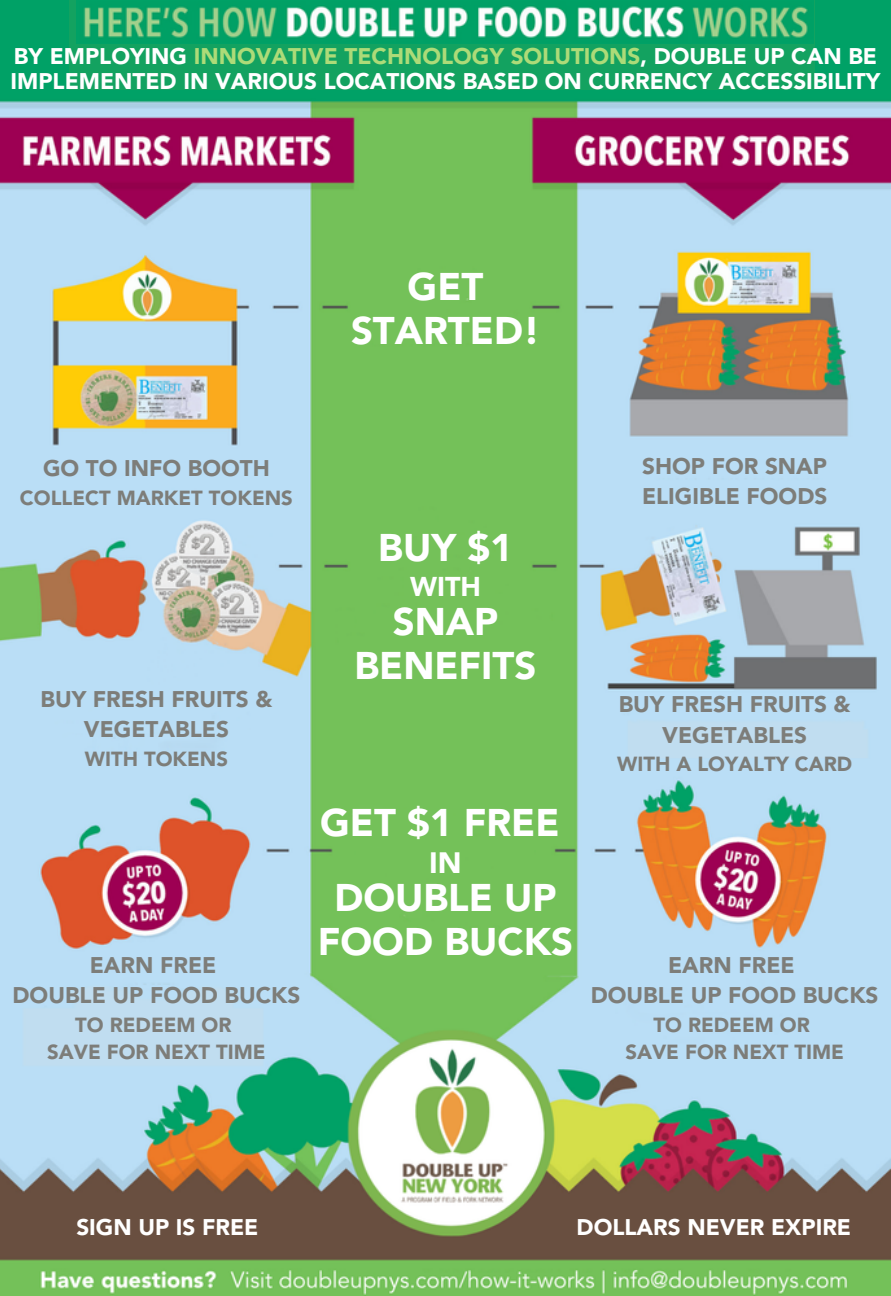
<style>
.page{position:relative;width:891px;height:1296px;background:#fff}
.page>*{position:absolute;margin:0;border:0;box-sizing:border-box;transform-origin:0 0}
.t1{font:900 38.25px/43.9px "Avenir LT Std";color:#fff;text-align:center}
.t2{font:900 29.25px "Avenir LT Std";color:#fff}
.t3{font:900 27px "Avenir LT Std";color:#fff}
.t4{font:900 22.5px/25.2px "Avenir LT Std";color:#fff}
.t5{font:900 22.5px/30.4px "Avenir LT Std";color:#7d7d79;text-align:center}
.t6{font:900 20.25px "Avenir LT Std";color:#7d7d79}
.s1{color:#addb78}
</style>
<div class="page">
<img style="left:0;top:0;width:891px;height:1296px">
<div style="left:69px;top:0;width:746px;height:89px;background:#13a260"></div>
<img style="left:76px;top:0;width:738px;height:44px">
<p class="t4" style="left:11px;top:45px;width:871px">BY EMPLOYING <span class="s1">INNOVATIVE TECHNOLOGY SOLUTIONS</span>, DOUBLE UP CAN BE<br>IMPLEMENTED IN VARIOUS LOCATIONS BASED ON CURRENCY ACCESSIBILITY</p>
<p class="t1" style="left:351px;top:268px;width:191px">GET<br>STARTED!</p>
<p class="t5" style="left:43px;top:455px;width:228px">GO TO INFO BOOTH</p>
<p class="t6" style="left:20px;top:489px;width:274px">COLLECT MARKET TOKENS</p>
<p class="t5" style="left:40px;top:686px;width:233px">BUY FRESH FRUITS &amp;<br>VEGETABLES</p>
<p class="t6" style="left:85px;top:751px;width:145px">WITH TOKENS</p>
<p class="t5" style="left:90px;top:952px;width:128px">EARN FREE</p>
<p class="t5" style="left:13px;top:982px;width:289px">DOUBLE UP FOOD BUCKS</p>
<p class="t6" style="left:75px;top:1017px;width:158px">TO REDEEM OR</p>
<p class="t6" style="left:47px;top:1044px;width:220px">SAVE FOR NEXT TIME</p>
<p class="t1" style="left:378px;top:529px;width:136px">BUY $1</p>
<p class="t3" style="left:410px;top:576px;width:72px">WITH</p>
<p class="t1" style="left:355px;top:604px;width:183px">SNAP<br>BENEFITS</p>
<p class="t1" style="left:320px;top:804px;width:241px">GET $1 FREE</p>
<p class="t2" style="left:429px;top:851px;width:34px">IN</p>
<p class="t1" style="left:318px;top:880px;width:257px">DOUBLE UP<br>FOOD BUCKS</p>
<p class="t5" style="left:642px;top:453px;width:187px;text-align:left">SHOP FOR SNAP<br>ELIGIBLE FOODS</p>
<p class="t5" style="left:619px;top:691px;width:233px">BUY FRESH FRUITS &amp;<br>VEGETABLES</p>
<p class="t6" style="left:617px;top:756px;width:237px">WITH A LOYALTY CARD</p>
<p class="t5" style="left:668px;top:952px;width:128px">EARN FREE</p>
<p class="t5" style="left:591px;top:982px;width:289px">DOUBLE UP FOOD BUCKS</p>
<p class="t6" style="left:654px;top:1017px;width:158px">TO REDEEM OR</p>
<p class="t6" style="left:625px;top:1044px;width:220px">SAVE FOR NEXT TIME</p>
<p class="t4" style="left:76px;top:1217px;width:184px">SIGN UP IS FREE</p>
<p class="t4" style="left:577px;top:1217px;width:276px">DOLLARS NEVER EXPIRE</p>
</div>
